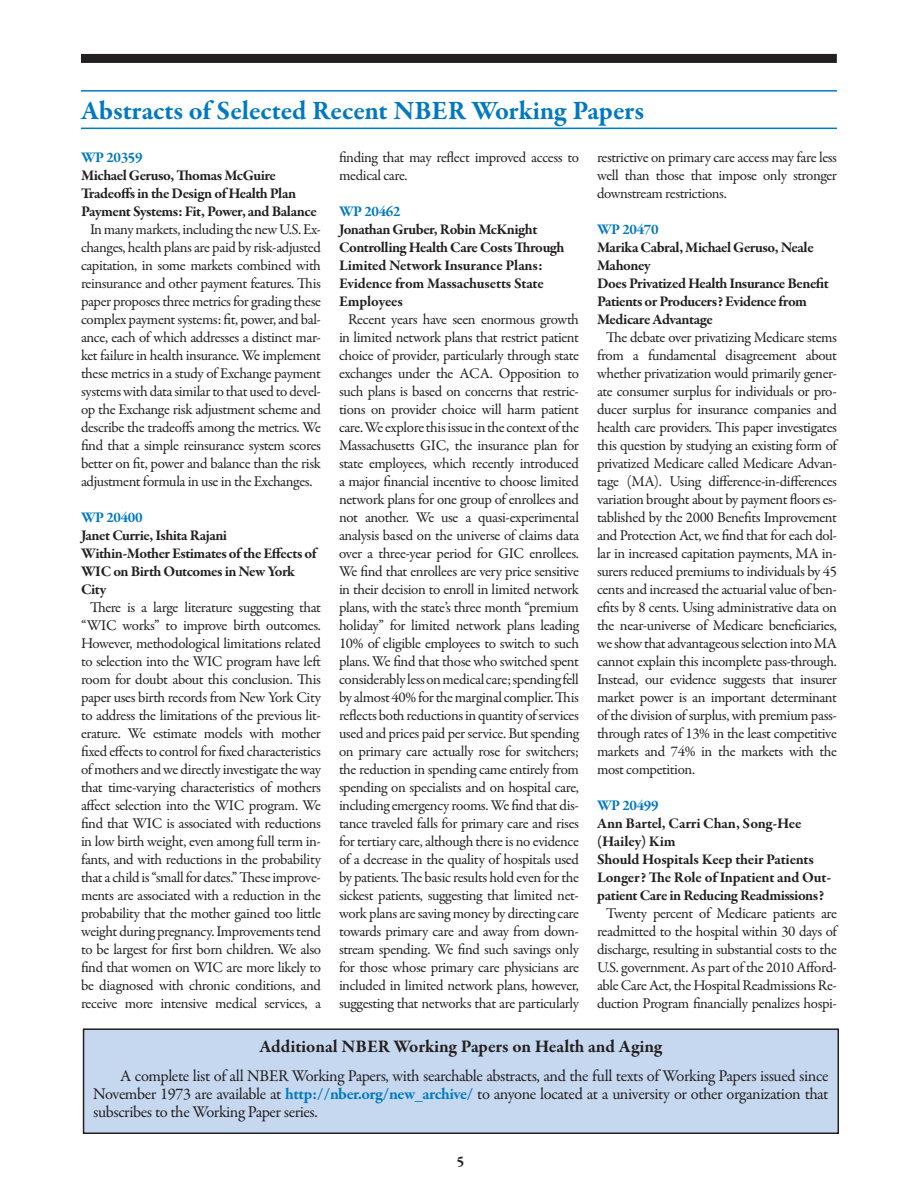
<style>
.page{position:relative;width:918px;height:1188px;background:#fff}
.page>*{position:absolute;margin:0;border:0;box-sizing:border-box;transform-origin:0 0}
.t1{font:700 27px "Garamond Premr Pro";letter-spacing:-.005em;color:#0079c2}
.t2{font:700 18px "Garamond Premr Pro";letter-spacing:-.005em;color:#231f20}
.t3{font:16.5px/18px "Garamond Premr Pro";letter-spacing:-.03em;color:#231f20;text-align:justify}
.t4{font:15px/18px "Garamond Premr Pro";letter-spacing:-.03em;color:#231f20;text-align:center}
.t5{font:700 15px/18px "Garamond Premr Pro";letter-spacing:-.025em;color:#231f20}
.t6{font:700 15px "Garamond Premr Pro";letter-spacing:-.025em;color:#0079c2}
.s1{font-weight:700;color:#0079c2}
</style>
<div class="page">
<div style="left:81px;top:54px;width:756px;height:9px;background:#231f20"></div>
<hr style="left:81px;top:90px;width:756px;height:2px;background:#007ac2">
<hr style="left:81px;top:128px;width:756px;height:1px;background:#007ac2">
<div style="left:84px;top:1029px;width:754px;height:104px;background:#c6d8ef"></div>
<div style="left:83px;top:1028px;width:756px;height:106px;border:2px solid #231f20"></div>
<h1 class="t1" style="left:81px;top:94px;width:565px">Abstracts of Selected Recent NBER Working Papers</h1>
<p class="t6" style="left:81px;top:148px;width:63px">WP 20359</p>
<p class="t5" style="left:81px;top:167px;width:237px">Michael Geruso, Thomas McGuire<br>Tradeoffs in the Design of Health Plan<br>Payment Systems: Fit, Power, and Balance</p>
<p class="t4" style="left:81px;top:221px;width:242px">In many markets, including the new U.S. Ex&shy;changes, health plans are paid by risk-adjusted capitation, in some markets combined with reinsurance and other payment features. This paper proposes three metrics for grading these complex payment systems: fit, power, and bal&shy;ance, each of which addresses a distinct mar&shy;ket failure in health insurance. We implement these metrics in a study of Exchange payment systems with data similar to that used to devel&shy;op the Exchange risk adjustment scheme and describe the tradeoffs among the metrics. We find that a simple reinsurance system scores better on fit, power and balance than the risk adjustment formula in use in the Exchanges.</p>
<p class="t6" style="left:81px;top:508px;width:63px">WP 20400</p>
<p class="t5" style="left:81px;top:527px;width:237px">Janet Currie, Ishita Rajani<br>Within-Mother Estimates of the Effects of<br>WIC on Birth Outcomes in New York<br>City</p>
<p class="t4" style="left:81px;top:599px;width:242px">There is a large literature suggesting that “WIC works” to improve birth outcomes.<br>However, methodological limitations related to selection into the WIC program have left room for doubt about this conclusion. This paper uses birth records from New York City to address the limitations of the previous lit&shy;erature. We estimate models with mother fixed effects to control for fixed characteristics of mothers and we directly investigate the way that time-varying characteristics of mothers affect selection into the WIC program. We find that WIC is associated with reductions in low birth weight, even among full term in&shy;fants, and with reductions in the probability that a child is “small for dates.” These improve&shy;ments are associated with a reduction in the probability that the mother gained too little weight during pregnancy. Improvements tend to be largest for first born children. We also find that women on WIC are more likely to be diagnosed with chronic conditions, and receive more intensive medical services, a</p>
<p class="t4" style="left:597px;top:149px;width:242px;text-align:justify">restrictive on primary care access may fare less well than those that impose only stronger downstream restrictions.</p>
<p class="t6" style="left:597px;top:220px;width:63px">WP 20470</p>
<p class="t5" style="left:597px;top:239px;width:233px">Marika Cabral, Michael Geruso, Neale<br>Mahoney<br>Does Privatized Health Insurance Benefit<br>Patients or Producers? Evidence from<br>Medicare Advantage</p>
<p class="t4" style="left:597px;top:329px;width:242px;text-align:justify;text-indent:9px">The debate over privatizing Medicare stems from a fundamental disagreement about whether privatization would primarily gener&shy;ate consumer surplus for individuals or pro&shy;ducer surplus for insurance companies and health care providers. This paper investigates this question by studying an existing form of privatized Medicare called Medicare Advan&shy;tage (MA). Using difference-in-differences variation brought about by payment floors es&shy;tablished by the 2000 Benefits Improvement and Protection Act, we find that for each dol&shy;lar in increased capitation payments, MA in&shy;surers reduced premiums to individuals by 45 cents and increased the actuarial value of ben&shy;efits by 8 cents. Using administrative data on the near-universe of Medicare beneficiaries, we show that advantageous selection into MA cannot explain this incomplete pass-through.<br>Instead, our evidence suggests that insurer market power is an important determinant of the division of surplus, with premium pass&shy;through rates of 13% in the least competitive markets and 74% in the markets with the most competition.</p>
<p class="t6" style="left:597px;top:796px;width:63px">WP 20499</p>
<p class="t5" style="left:597px;top:815px;width:236px">Ann Bartel, Carri Chan, Song-Hee (Hailey) Kim<br>Should Hospitals Keep their Patients<br>Longer? The Role of Inpatient and Out&shy;patient Care in Reducing Readmissions?</p>
<p class="t4" style="left:597px;top:905px;width:242px">Twenty percent of Medicare patients are readmitted to the hospital within 30 days of discharge, resulting in substantial costs to the U.S. government. As part of the 2010 Afford&shy;able Care Act, the Hospital Readmissions Re&shy;duction Program financially penalizes hospi-</p>
<p class="t2" style="left:259px;top:1035px;width:404px">Additional NBER Working Papers on Health and Aging</p>
<p class="t3" style="left:93px;top:1067px;width:737px;text-indent:27px">A complete list of all NBER Working Papers, with searchable abstracts, and the full texts of Working Papers issued since November 1973 are available at <span class="s1">http://nber.org/new_archive/</span> to anyone located at a university or other organization that subscribes to the Working Paper series.</p>
<p class="t4" style="left:339px;top:149px;width:241px;text-align:left">finding that may reflect improved access to medical care.</p>
<p class="t6" style="left:339px;top:202px;width:63px">WP 20462</p>
<p class="t5" style="left:339px;top:221px;width:227px">Jonathan Gruber, Robin McKnight<br>Controlling Health Care Costs Through<br>Limited Network Insurance Plans:<br>Evidence from Massachusetts State<br>Employees</p>
<p class="t4" style="left:339px;top:311px;width:242px">Recent years have seen enormous growth in limited network plans that restrict patient choice of provider, particularly through state exchanges under the ACA. Opposition to such plans is based on concerns that restric&shy;tions on provider choice will harm patient care. We explore this issue in the context of the Massachusetts GIC, the insurance plan for state employees, which recently introduced a major financial incentive to choose limited network plans for one group of enrollees and not another. We use a quasi-experimental analysis based on the universe of claims data over a three-year period for GIC enrollees.<br>We find that enrollees are very price sensitive in their decision to enroll in limited network plans, with the state’s three month “premium holiday” for limited network plans leading 10% of eligible employees to switch to such plans. We find that those who switched spent considerably less on medical care; spending fell by almost 40% for the marginal complier. This reflects both reductions in quantity of services used and prices paid per service. But spending on primary care actually rose for switchers; the reduction in spending came entirely from spending on specialists and on hospital care, including emergency rooms. We find that dis&shy;tance traveled falls for primary care and rises for tertiary care, although there is no evidence of a decrease in the quality of hospitals used by patients. The basic results hold even for the sickest patients, suggesting that limited net&shy;work plans are saving money by directing care towards primary care and away from down&shy;stream spending. We find such savings only for those whose primary care physicians are included in limited network plans, however, suggesting that networks that are particularly</p>
<p class="t5" style="left:457px;top:1153px;width:9px">5</p>
</div>
